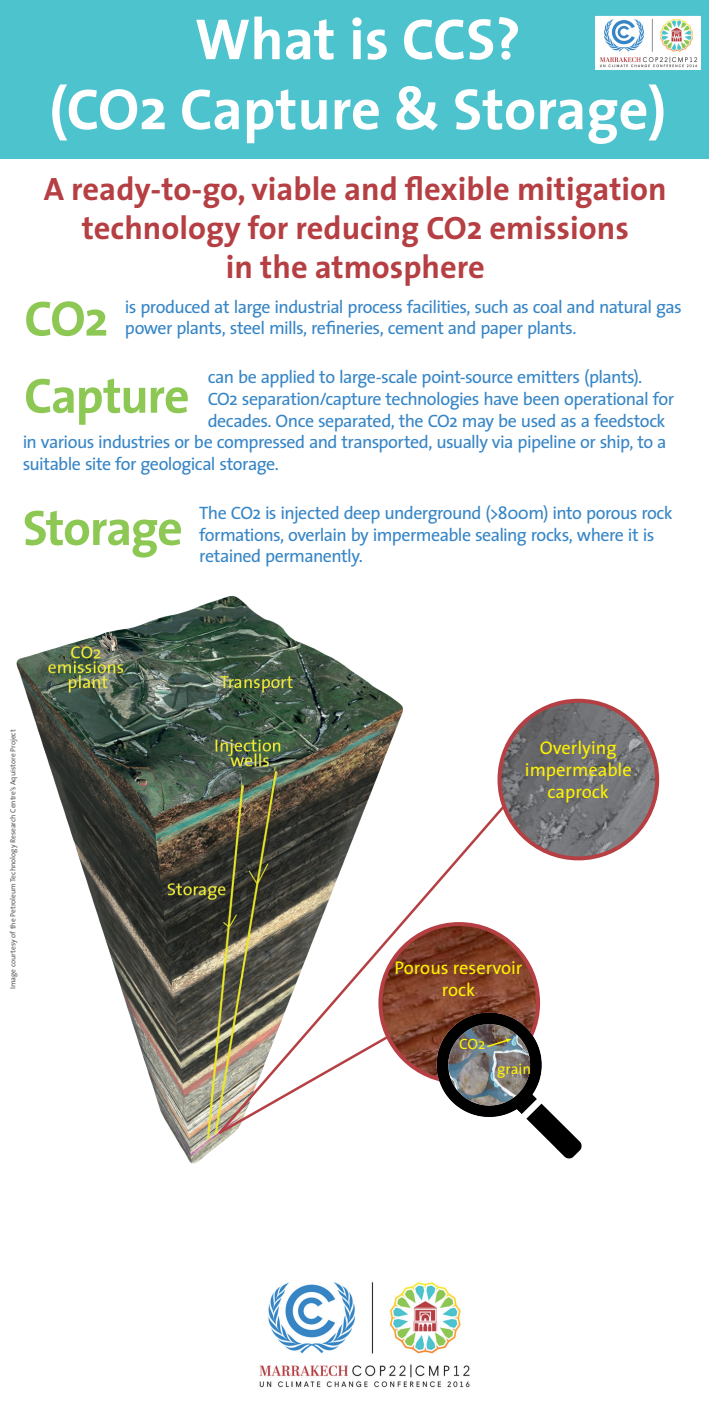
<style>
.page{position:relative;width:709px;height:1418px;background:#fff}
.page>*{position:absolute;margin:0;border:0;box-sizing:border-box;transform-origin:0 0}
.t1{font:700 58.35px/70px "The Sans";color:#fff;text-align:center}
.t2{font:700 50px "The Sans";letter-spacing:-.03em;color:#8dc854}
.t3{font:700 32.5px/39px "The Sans";color:#b53f43;text-align:center}
.t4{font:18.45px/22.1px "The Sans";color:#fff101;text-align:center}
.t5{font:18px/21.6px "The Sans";letter-spacing:-.035em;color:#3685c6}
.t6{font:15px "The Sans";color:#fff101}
.t7{font:7.5px "The Sans";color:#57585a}
</style>
<div class="page">
<div style="left:0;top:0;width:709px;height:159px;background:#4dc3ce"></div>
<img style="left:595px;top:15px;width:105px;height:55px">
<img style="left:259px;top:1282px;width:211px;height:106px">
<img style="left:16px;top:595px;width:387px;height:569px">
<svg style="left:216px;top:784px;width:307px;height:209px"></svg>
<svg style="left:216px;top:993px;width:215px;height:143px"></svg>
<img style="left:499px;top:700px;width:158px;height:158px;border-radius:79px">
<div style="left:497px;top:698px;width:162px;height:162px;border:4px solid #b53f43;border-radius:50%"></div>
<img style="left:380px;top:924px;width:158px;height:157px;border-radius:79px">
<img style="left:431px;top:1010px;width:151px;height:149px">
<svg style="left:485px;top:1038px;width:26px;height:10px"></svg>
<h1 class="t1" style="left:49px;top:3px;width:618px">What is CCS?<br>(CO2 Capture &amp; Storage)</h1>
<h3 class="t3" style="left:44px;top:168px;width:624px">A ready-to-go, viable and flexible mitigation technology for reducing CO2 emissions<br>in the atmosphere</h3>
<p class="t5" style="left:125px;top:295px;width:558px">is produced at large industrial process facilities, such as coal and natural gas power plants, steel mills, refineries, cement and paper plants.</p>
<p class="t5" style="left:208px;top:366px;width:436px">can be applied to large-scale point-source emitters (plants).</p>
<p class="t5" style="left:208px;top:387px;width:468px">CO2 separation/capture technologies have been operational for</p>
<p class="t5" style="left:208px;top:409px;width:459px">decades. Once separated, the CO2 may be used as a feedstock</p>
<p class="t5" style="left:23px;top:431px;width:645px">in various industries or be compressed and transported, usually via pipeline or ship, to a</p>
<p class="t5" style="left:23px;top:452px;width:258px">suitable site for geological storage.</p>
<p class="t5" style="left:199px;top:501px;width:475px">The CO2 is injected deep underground (&gt;800m) into porous rock formations, overlain by impermeable sealing rocks, where it is retained permanently.</p>
<h2 class="t2" style="left:24px;top:277px;width:86px">CO2</h2>
<h2 class="t2" style="left:24px;top:354px;width:167px">Capture</h2>
<h2 class="t2" style="left:23px;top:486px;width:162px">Storage</h2>
<p class="t7" style="left:7px;top:989px;width:261px;rotate:-90deg">Image courtesy of the Petroleum Technology Research Centre’s Aquistore Project</p>
<p class="t4" style="left:525px;top:735px;width:108px">Overlying impermeable caprock</p>
<p class="t4" style="left:394px;top:956px;width:129px">Porous reservoir rock</p>
<p class="t6" style="left:459px;top:1031px;width:28px">CO2</p>
<p class="t6" style="left:497px;top:1056px;width:35px">grain</p>
</div>
